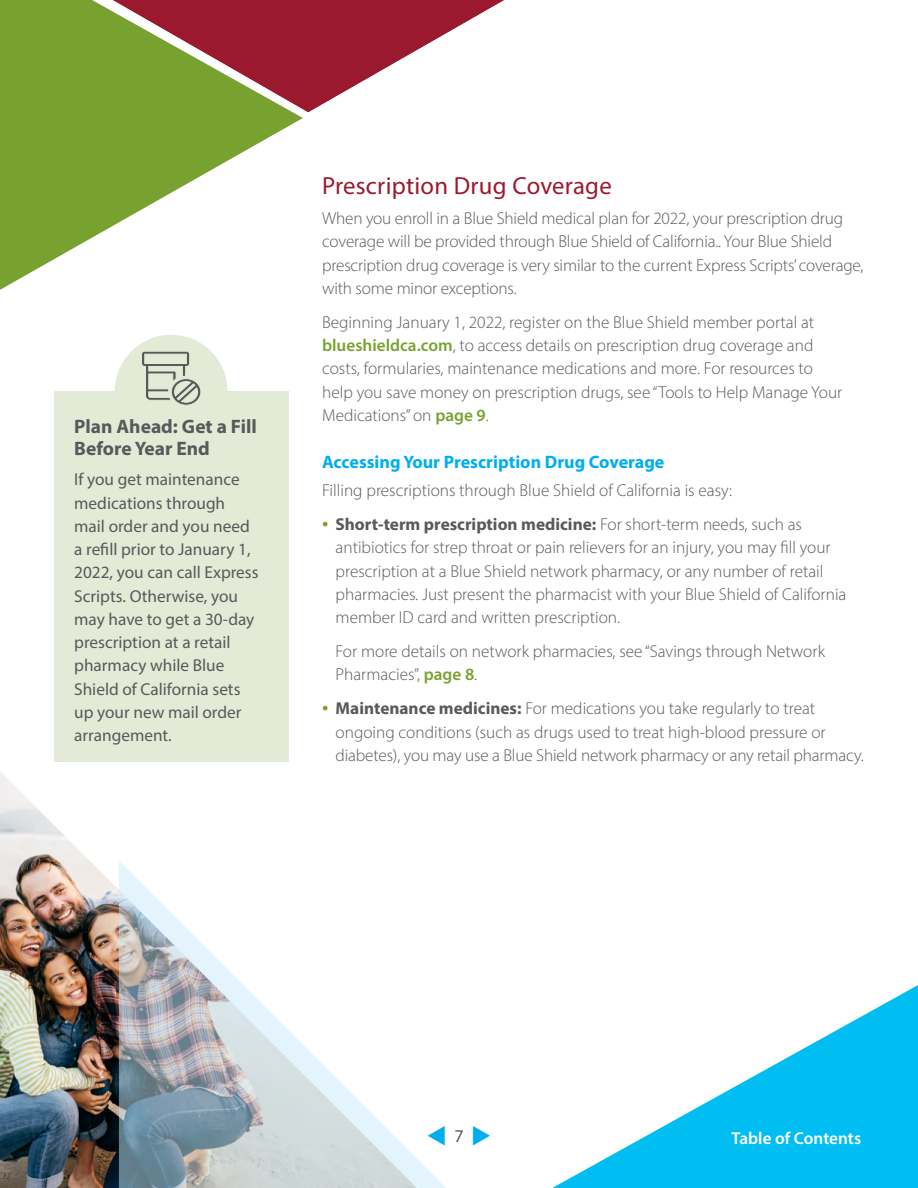
<style>
.page{position:relative;width:918px;height:1188px;background:#fff}
.page>*{position:absolute;margin:0;border:0;box-sizing:border-box;transform-origin:0 0}
.t1{font:24.75px "Myriad Pro";letter-spacing:.01em;color:#9b192f}
.t2{font:700 19.5px/22.5px "Myriad Pro";color:#58595b}
.t3{font:700 18px "Myriad Pro";color:#00aeef}
.t4{font:18px "Myriad Pro";color:#58595b}
.t5{font:300 17.25px/23.2px "Myriad Pro";color:#58595b}
.t6{font:17.25px/23.2px "Myriad Pro";color:#58595b}
.t7{font:600 17.25px "Myriad Pro";color:#fff}
.s1{font-weight:600;color:#78a22f}
.s2{font-weight:400;font-size:22.5px;color:#78a22f}
.s3{font-weight:700}
.s4{color:#00aeef}
</style>
<div class="page">
<div style="left:115px;top:335px;width:113px;height:113px;background:#e3ebd6;border-radius:50%"></div>
<div style="left:54px;top:391px;width:234px;height:370px;background:#e3ebd6"></div>
<svg style="left:142px;top:351px;width:59px;height:54px"></svg>
<svg style="left:303px;top:0;width:201px;height:112px;fill:#9b192f"></svg>
<svg style="left:0;top:0;width:303px;height:290px;fill:#78a22f"></svg>
<img style="left:0;top:772px;width:119px;height:416px">
<svg style="left:119px;top:861px;width:327px;height:327px"></svg>
<svg style="left:552px;top:985px;width:366px;height:203px"></svg>
<p class="t2" style="left:74px;top:414px;width:184px">Plan Ahead: Get a Fill<br>Before Year End</p>
<p class="t6" style="left:74px;top:468px;width:186px">If you get maintenance medications through mail order and you need a refill prior to January 1,<br>2022, you can call Express<br>Scripts. Otherwise, you may have to get a 30-day prescription at a retail pharmacy while Blue<br>Shield of California sets up your new mail order arrangement.</p>
<h1 class="t1" style="left:322px;top:171px;width:291px">Prescription Drug Coverage</h1>
<p class="t5" style="left:322px;top:207px;width:543px">When you enroll in a Blue Shield medical plan for 2022, your prescription drug coverage will be provided through Blue Shield of California.. Your Blue Shield prescription drug coverage is very similar to the current Express Scripts’ coverage, with some minor exceptions.</p>
<p class="t5" style="left:322px;top:310px;width:522px">Beginning January 1, 2022, register on the Blue Shield member portal at <span class="s1">blueshieldca.com</span>, to access details on prescription drug coverage and costs, formularies, maintenance medications and more. For resources to help you save money on prescription drugs, see “Tools to Help Manage Your Medications” on <span class="s1">page 9</span>.</p>
<p class="t3" style="left:322px;top:451px;width:344px">Accessing Your Prescription Drug Coverage</p>
<p class="t5" style="left:322px;top:478px;width:412px">Filling prescriptions through Blue Shield of California is easy:</p>
<p class="t5" style="left:336px;top:512px;width:512px;text-indent:-14px"><span class="s2">•</span> <span class="s3">Short-term prescription medicine:</span> For short-term needs, such as antibiotics for strep throat or pain relievers for an injury, you may fill your prescription at a Blue Shield network pharmacy, or any number of retail pharmacies. Just present the pharmacist with your Blue Shield of California member ID card and written prescription.</p>
<p class="t5" style="left:336px;top:640px;width:491px">For more details on network pharmacies, see “Savings through Network<br>Pharmacies”, <span class="s1">page 8</span>.</p>
<p class="t5" style="left:336px;top:697px;width:530px;text-indent:-14px"><span class="s2">•</span> <span class="s3">Maintenance medicines:</span> For medications you take regularly to treat ongoing conditions (such as drugs used to treat high-blood pressure or diabetes), you may use a Blue Shield network pharmacy or any retail pharmacy.</p>
<p class="t4" style="left:426px;top:1125px;width:67px"><span class="s4">▼</span> 7 <span class="s4">◆</span></p>
<p class="t7" style="left:731px;top:1127px;width:131px">Table of Contents</p>
</div>
